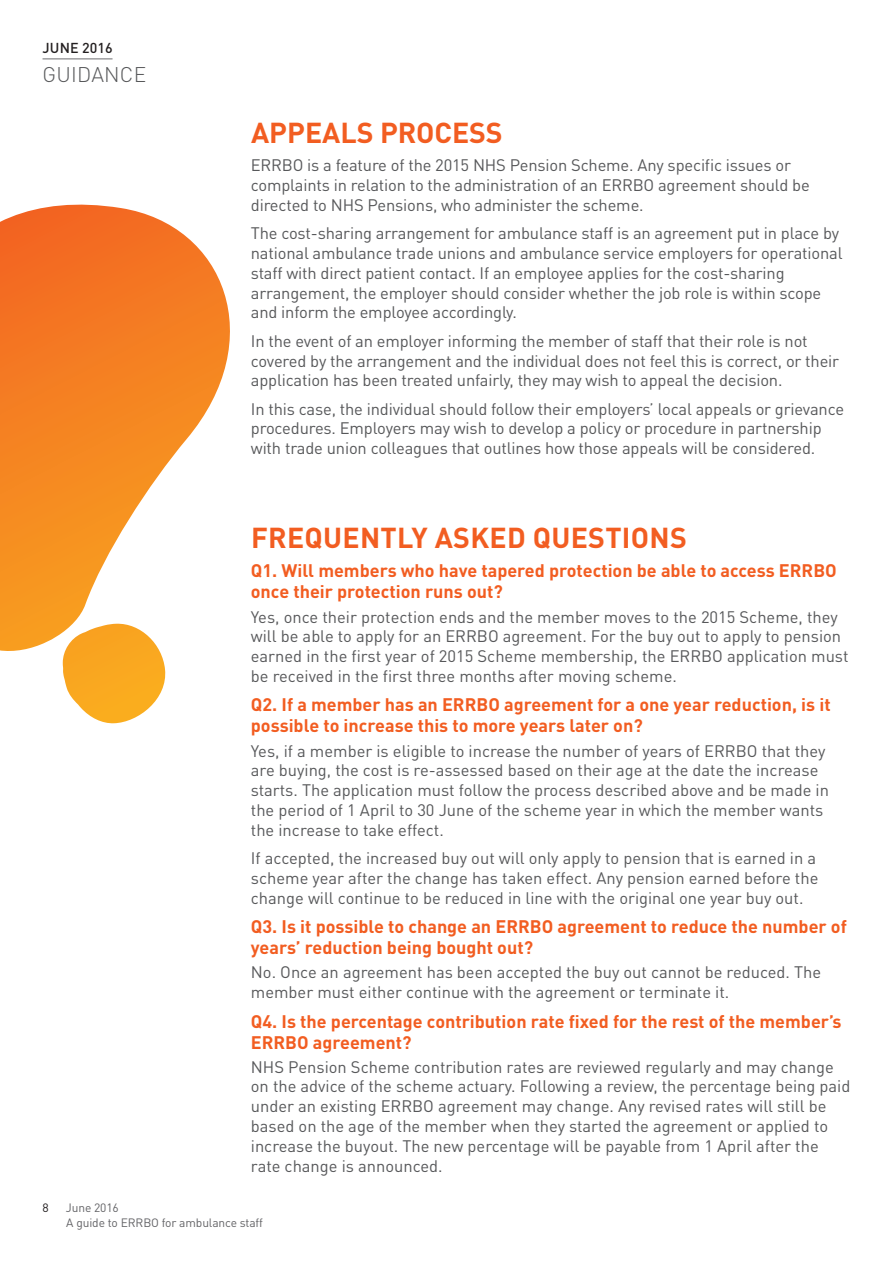
<style>
.page{position:relative;width:893px;height:1263px;background:#fff}
.page>*{position:absolute;margin:0;border:0;box-sizing:border-box;transform-origin:0 0}
.t1{font:700 28.5px "DINOT";letter-spacing:.01em;color:#f25d21}
.t2{font:300 21px "DINOT";letter-spacing:.01em;color:#57585a}
.t3{font:700 18px/21px "DINOT";color:#f25d21}
.t4{font:16.5px/19.8px "DINOT";letter-spacing:-.01em;color:#57585a}
.t5{font:500 14.25px "DINOT";letter-spacing:.005em;color:#231f20}
.t6{font:12px/14.4px "DINOT";letter-spacing:-.01em;color:#636366}
.t7{font:12px "DINOT";color:#231f20}
</style>
<div class="page">
<hr style="left:43px;top:59px;width:70px;height:1px;background:#6c6d70">
<svg style="left:68px;top:692px;width:93px;height:32px"></svg>
<svg style="left:0;top:204px;width:230px;height:488px"></svg>
<p class="t5" style="left:43px;top:39px;width:72px">JUNE 2016</p>
<p class="t2" style="left:43px;top:62px;width:105px">GUIDANCE</p>
<h1 class="t1" style="left:251px;top:114px;width:253px">APPEALS PROCESS</h1>
<p class="t4" style="left:251px;top:155px;width:560px">ERRBO is a feature of the 2015 NHS Pension Scheme. Any specific issues or complaints in relation to the administration of an ERRBO agreement should be directed to NHS Pensions, who administer the scheme.</p>
<p class="t4" style="left:251px;top:223px;width:593px">The cost-sharing arrangement for ambulance staff is an agreement put in place by national ambulance trade unions and ambulance service employers for operational staff with direct patient contact. If an employee applies for the cost-sharing arrangement, the employer should consider whether the job role is within scope and inform the employee accordingly.</p>
<p class="t4" style="left:251px;top:331px;width:590px">In the event of an employer informing the member of staff that their role is not covered by the arrangement and the individual does not feel this is correct, or their application has been treated unfairly, they may wish to appeal the decision.</p>
<p class="t4" style="left:251px;top:398px;width:595px">In this case, the individual should follow their employers’ local appeals or grievance procedures. Employers may wish to develop a policy or procedure in partnership with trade union colleagues that outlines how those appeals will be considered.</p>
<h1 class="t1" style="left:251px;top:519px;width:437px">FREQUENTLY ASKED QUESTIONS</h1>
<p class="t3" style="left:251px;top:560px;width:587px">Q1. Will members who have tapered protection be able to access ERRBO once their protection runs out?</p>
<p class="t4" style="left:251px;top:606px;width:599px">Yes, once their protection ends and the member moves to the 2015 Scheme, they will be able to apply for an ERRBO agreement. For the buy out to apply to pension earned in the first year of 2015 Scheme membership, the ERRBO application must be received in the first three months after moving scheme.</p>
<p class="t3" style="left:251px;top:694px;width:581px">Q2. If a member has an ERRBO agreement for a one year reduction, is it possible to increase this to more years later on?</p>
<p class="t4" style="left:251px;top:740px;width:580px">Yes, if a member is eligible to increase the number of years of ERRBO that they are buying, the cost is re-assessed based on their age at the date the increase starts. The application must follow the process described above and be made in the period of 1 April to 30 June of the scheme year in which the member wants the increase to take effect.</p>
<p class="t4" style="left:251px;top:848px;width:569px">If accepted, the increased buy out will only apply to pension that is earned in a scheme year after the change has taken effect. Any pension earned before the change will continue to be reduced in line with the original one year buy out.</p>
<p class="t3" style="left:251px;top:915px;width:597px">Q3. Is it possible to change an ERRBO agreement to reduce the number of years’ reduction being bought out?</p>
<p class="t4" style="left:251px;top:962px;width:572px">No. Once an agreement has been accepted the buy out cannot be reduced. The member must either continue with the agreement or terminate it.</p>
<p class="t3" style="left:251px;top:1010px;width:592px">Q4. Is the percentage contribution rate fixed for the rest of the member’s<br>ERRBO agreement?</p>
<p class="t4" style="left:251px;top:1056px;width:601px">NHS Pension Scheme contribution rates are reviewed regularly and may change on the advice of the scheme actuary. Following a review, the percentage being paid under an existing ERRBO agreement may change. Any revised rates will still be based on the age of the member when they started the agreement or applied to increase the buyout. The new percentage will be payable from 1 April after the rate change is announced.</p>
<p class="t7" style="left:43px;top:1200px;width:8px">8</p>
<p class="t6" style="left:66px;top:1201px;width:199px">June 2016<br>A guide to ERRBO for ambulance staff</p>
</div>
